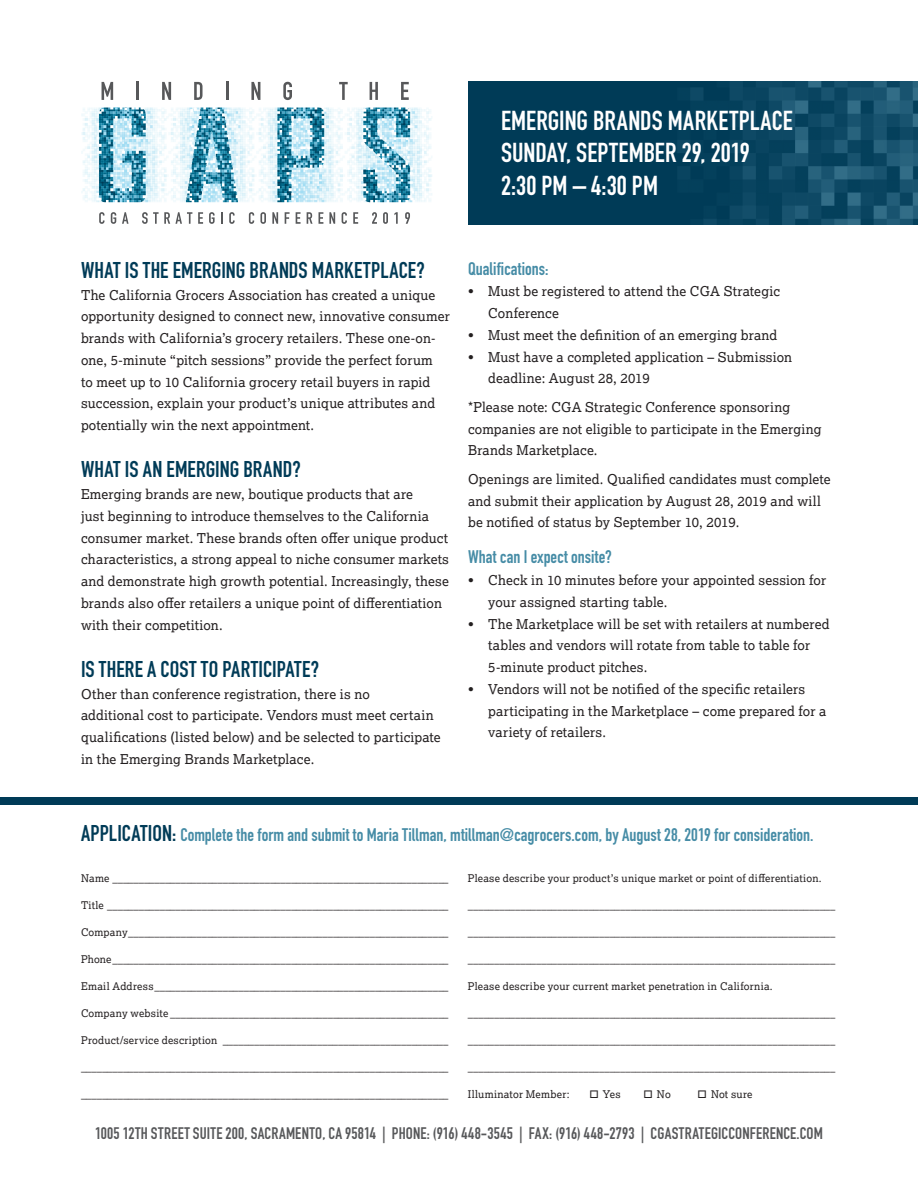
<style>
.page{position:relative;width:918px;height:1188px;background:#fff}
.page>*{position:absolute;margin:0;border:0;box-sizing:border-box;transform-origin:0 0}
.t1{font:700 27px/32.4px "DIN Condensed";letter-spacing:.005em;color:#fff}
.t2{font:700 22.5px "DIN Condensed";letter-spacing:.005em;color:#003b57}
.t3{font:700 18px "DIN Condensed";color:#468ca6}
.t4{font:700 16.5px "DIN Condensed";letter-spacing:.015em;color:#57585a}
.t5{font:13.5px/21.8px "Lexia";letter-spacing:.01em;color:#231f20}
.t6{font:10.5px "Lexia";letter-spacing:.02em;color:#231f20}
.s1{font-size:22.5px;color:#003b57}
</style>
<div class="page">
<div style="left:468px;top:81px;width:450px;height:144px;background:#003b57"></div>
<img style="left:677px;top:81px;width:241px;height:144px">
<svg style="left:99px;top:212px;width:6px;height:12px"></svg>
<svg style="left:111px;top:212px;width:5px;height:12px"></svg>
<svg style="left:122px;top:212px;width:7px;height:12px"></svg>
<svg style="left:142px;top:212px;width:50px;height:12px"></svg>
<svg style="left:198px;top:212px;width:5px;height:12px"></svg>
<svg style="left:209px;top:212px;width:6px;height:12px"></svg>
<svg style="left:221px;top:212px;width:2px;height:12px"></svg>
<svg style="left:229px;top:212px;width:6px;height:12px"></svg>
<svg style="left:249px;top:212px;width:5px;height:12px"></svg>
<svg style="left:260px;top:212px;width:6px;height:12px"></svg>
<svg style="left:272px;top:212px;width:6px;height:12px"></svg>
<svg style="left:285px;top:212px;width:5px;height:12px"></svg>
<svg style="left:296px;top:212px;width:5px;height:12px"></svg>
<svg style="left:307px;top:212px;width:6px;height:12px"></svg>
<svg style="left:319px;top:212px;width:4px;height:12px"></svg>
<svg style="left:329px;top:212px;width:6px;height:12px"></svg>
<svg style="left:342px;top:212px;width:5px;height:12px"></svg>
<svg style="left:353px;top:212px;width:5px;height:12px"></svg>
<svg style="left:372px;top:212px;width:5px;height:12px"></svg>
<svg style="left:383px;top:212px;width:5px;height:12px"></svg>
<svg style="left:394px;top:212px;width:4px;height:12px"></svg>
<svg style="left:405px;top:212px;width:5px;height:12px"></svg>
<svg style="left:102px;top:82px;width:11px;height:18px"></svg>
<hr style="left:136px;top:82px;width:3px;height:18px;background:#57585a">
<svg style="left:162px;top:82px;width:9px;height:18px"></svg>
<svg style="left:194px;top:82px;width:9px;height:18px"></svg>
<svg style="left:226px;top:82px;width:2px;height:18px"></svg>
<svg style="left:251px;top:82px;width:9px;height:18px"></svg>
<svg style="left:283px;top:82px;width:9px;height:18px"></svg>
<svg style="left:339px;top:82px;width:9px;height:18px"></svg>
<svg style="left:370px;top:82px;width:8px;height:18px"></svg>
<svg style="left:401px;top:82px;width:8px;height:18px"></svg>
<svg style="left:113px;top:107px;width:28px;height:1px"></svg>
<svg style="left:97px;top:200px;width:37px;height:2px"></svg>
<svg style="left:187px;top:200px;width:51px;height:2px"></svg>
<svg style="left:278px;top:200px;width:48px;height:2px"></svg>
<img style="left:333px;top:200px;width:97px;height:2px">
<img style="left:81px;top:108px;width:351px;height:92px">
<div style="left:0;top:797px;width:918px;height:7px;background:#003b57"></div>
<h1 class="t1" style="left:501px;top:104px;width:293px">EMERGING BRANDS MARKETPLACE<br>SUNDAY, SEPTEMBER 29, 2019<br>2:30 PM – 4:30 PM</h1>
<h2 class="t2" style="left:81px;top:255px;width:345px">WHAT IS THE EMERGING BRANDS MARKETPLACE?</h2>
<p class="t5" style="left:81px;top:284px;width:370px">The California Grocers Association has created a unique opportunity designed to connect new, innovative consumer brands with California’s grocery retailers. These one-on&shy;one, 5-minute “pitch sessions” provide the perfect forum<br>to meet up to 10 California grocery retail buyers in rapid succession, explain your product’s unique attributes and potentially win the next appointment.</p>
<h2 class="t2" style="left:81px;top:454px;width:221px">WHAT IS AN EMERGING BRAND?</h2>
<p class="t5" style="left:81px;top:483px;width:370px">Emerging brands are new, boutique products that are<br>just beginning to introduce themselves to the California consumer market. These brands often offer unique product characteristics, a strong appeal to niche consumer markets and demonstrate high growth potential. Increasingly, these brands also offer retailers a unique point of differentiation with their competition.</p>
<h2 class="t2" style="left:81px;top:654px;width:240px">IS THERE A COST TO PARTICIPATE?</h2>
<p class="t5" style="left:81px;top:683px;width:361px">Other than conference registration, there is no<br>additional cost to participate. Vendors must meet certain qualifications (listed below) and be selected to participate in the Emerging Brands Marketplace.</p>
<h3 class="t3" style="left:468px;top:256px;width:82px">Qualifications:</h3>
<p class="t5" style="left:488px;top:280px;width:293px;text-indent:-20px">• Must be registered to attend the CGA Strategic<br>Conference</p>
<p class="t5" style="left:468px;top:324px;width:311px">• Must meet the definition of an emerging brand</p>
<p class="t5" style="left:488px;top:346px;width:305px;text-indent:-20px">• Must have a completed application – Submission deadline: August 28, 2019</p>
<p class="t5" style="left:468px;top:396px;width:355px">*Please note: CGA Strategic Conference sponsoring companies are not eligible to participate in the Emerging<br>Brands Marketplace.</p>
<p class="t5" style="left:468px;top:468px;width:364px">Openings are limited. Qualified candidates must complete and submit their application by August 28, 2019 and will be notified of status by September 10, 2019.</p>
<h3 class="t3" style="left:468px;top:545px;width:145px">What can I expect onsite?</h3>
<p class="t5" style="left:488px;top:569px;width:339px;text-indent:-20px">• Check in 10 minutes before your appointed session for your assigned starting table.</p>
<p class="t5" style="left:488px;top:613px;width:343px;text-indent:-20px">• The Marketplace will be set with retailers at numbered tables and vendors will rotate from table to table for<br>5-minute product pitches.</p>
<p class="t5" style="left:488px;top:678px;width:340px;text-indent:-20px">• Vendors will not be notified of the specific retailers participating in the Marketplace – come prepared for a variety of retailers.</p>
<h3 class="t3" style="left:81px;top:823px;width:734px"><span class="s1">APPLICATION:</span> Complete the form and submit to Maria Tillman, mtillman@cagrocers.com, by August 28, 2019 for consideration.</h3>
<p class="t6" style="left:81px;top:871px;width:369px">Name ________________________________________________________________</p>
<p class="t6" style="left:81px;top:898px;width:369px">Title _________________________________________________________________</p>
<p class="t6" style="left:81px;top:925px;width:369px">Company_____________________________________________________________</p>
<p class="t6" style="left:81px;top:952px;width:369px">Phone________________________________________________________________</p>
<p class="t6" style="left:81px;top:979px;width:369px">Email Address________________________________________________________</p>
<p class="t6" style="left:81px;top:1006px;width:369px">Company website _____________________________________________________</p>
<p class="t6" style="left:81px;top:1033px;width:369px">Product/service description ___________________________________________</p>
<p class="t6" style="left:81px;top:1060px;width:369px">______________________________________________________________________</p>
<p class="t6" style="left:81px;top:1087px;width:369px">______________________________________________________________________</p>
<p class="t6" style="left:468px;top:871px;width:355px">Please describe your product’s unique market or point of differentiation.</p>
<p class="t6" style="left:468px;top:898px;width:369px">______________________________________________________________________</p>
<p class="t6" style="left:468px;top:925px;width:369px">______________________________________________________________________</p>
<p class="t6" style="left:468px;top:952px;width:369px">______________________________________________________________________</p>
<p class="t6" style="left:468px;top:979px;width:306px">Please describe your current market penetration in California.</p>
<p class="t6" style="left:468px;top:1006px;width:369px">______________________________________________________________________</p>
<p class="t6" style="left:468px;top:1033px;width:369px">______________________________________________________________________</p>
<p class="t6" style="left:468px;top:1060px;width:369px">______________________________________________________________________</p>
<p class="t6" style="left:468px;top:1087px;width:103px">Illuminator Member:</p>
<p class="t6" style="left:589px;top:1087px;width:33px">□ Yes</p>
<p class="t6" style="left:643px;top:1087px;width:29px">□ No</p>
<p class="t6" style="left:697px;top:1087px;width:57px">□ Not sure</p>
<p class="t4" style="left:95px;top:1122px;width:729px">1005 12TH STREET SUITE 200, SACRAMENTO, CA 95814 | PHONE: (916) 448-3545 | FAX: (916) 448-2793 | CGASTRATEGICCONFERENCE.COM</p>
</div>
